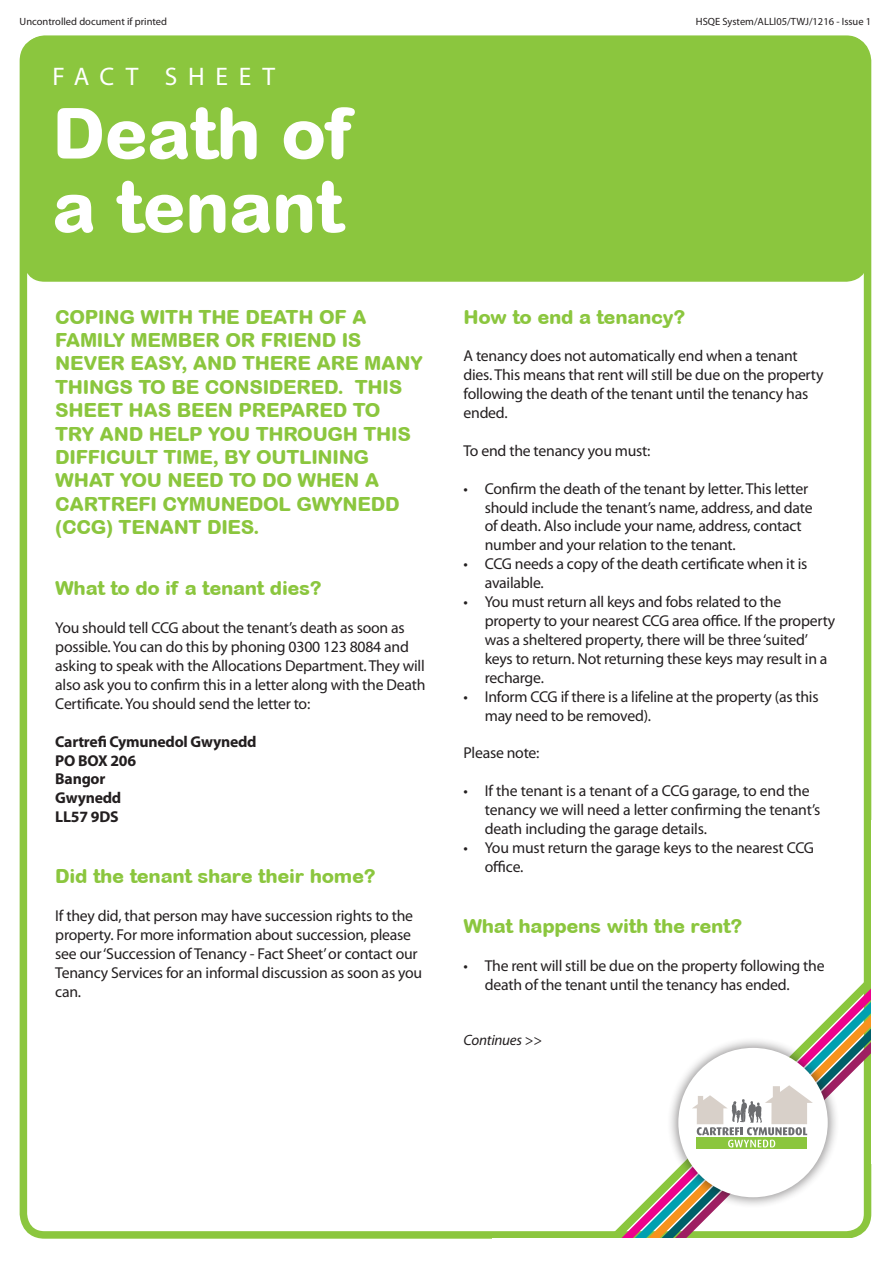
<style>
.page{position:relative;width:893px;height:1263px;background:#fff}
.page>*{position:absolute;margin:0;border:0;box-sizing:border-box;transform-origin:0 0}
.t1{font:800 70.5px "Arial Rounded MT";letter-spacing:-.01em;color:#fff}
.t2{font:25.5px "Myriad Pro";letter-spacing:.42em;color:#fff}
.t3{font:800 19.5px/23.4px "Arial Rounded MT";letter-spacing:-.015em;color:#8bc63e}
.t4{font:15.75px/18.9px "Myriad Pro";letter-spacing:-.015em;color:#231f20}
.t5{font:700 15.75px "Myriad Pro";letter-spacing:-.015em;color:#231f20}
.t6{font:italic 15px "Myriad Pro";letter-spacing:-.015em;color:#231f20}
.t7{font:10.5px "Myriad Pro";color:#231f20}
</style>
<div class="page">
<div style="left:23px;top:35px;width:844px;height:247px;background:#8bc63e;border-radius:21px"></div>
<div style="left:20px;top:36px;width:851px;height:1203px;border:8px solid #8bc63e;border-radius:21px"></div>
<svg style="left:533px;top:951px;width:339px;height:288px"></svg>
<div style="left:667px;top:1036px;width:172px;height:173px;background:#231f20;opacity:.45"></div>
<div style="left:678px;top:1048px;width:150px;height:149px;background:#fff;border-radius:50%"></div>
<svg style="left:696px;top:1147px;width:111px;height:2px"></svg>
<svg style="left:692px;top:1085px;width:121px;height:62px"></svg>
<div style="left:871px;top:821px;width:22px;height:343px;background:#fff"></div>
<p class="t7" style="left:20px;top:16px;width:149px">Uncontrolled document if printed</p>
<p class="t7" style="left:696px;top:16px;width:177px">HSQE System/ALLl05/TWJ/1216 - Issue 1</p>
<p class="t2" style="left:53px;top:63px;width:224px">FACT SHEET</p>
<p class="t1" style="left:52px;top:91px;width:300px">Death of</p>
<p class="t1" style="left:52px;top:165px;width:292px">a tenant</p>
<p class="t3" style="left:55px;top:305px;width:369px">COPING WITH THE DEATH OF A<br>FAMILY MEMBER OR FRIEND IS<br>NEVER EASY, AND THERE ARE MANY<br>THINGS TO BE CONSIDERED. THIS<br>SHEET HAS BEEN PREPARED TO<br>TRY AND HELP YOU THROUGH THIS<br>DIFFICULT TIME, BY OUTLINING<br>WHAT YOU NEED TO DO WHEN A<br>CARTREFI CYMUNEDOL GWYNEDD (CCG) TENANT DIES.</p>
<p class="t3" style="left:55px;top:576px;width:268px">What to do if a tenant dies?</p>
<p class="t4" style="left:55px;top:619px;width:372px">You should tell CCG about the tenant’s death as soon as possible. You can do this by phoning 0300 123 8084 and asking to speak with the Allocations Department. They will also ask you to confirm this in a letter along with the Death Certificate. You should send the letter to:</p>
<p class="t5" style="left:55px;top:731px;width:203px">Cartrefi Cymunedol Gwynedd</p>
<p class="t5" style="left:55px;top:750px;width:82px">PO BOX 206</p>
<p class="t5" style="left:55px;top:769px;width:52px">Bangor</p>
<p class="t5" style="left:55px;top:788px;width:68px">Gwynedd</p>
<p class="t5" style="left:55px;top:807px;width:65px">LL57 9DS</p>
<p class="t3" style="left:55px;top:864px;width:322px">Did the tenant share their home?</p>
<p class="t4" style="left:55px;top:907px;width:368px">If they did, that person may have succession rights to the property. For more information about succession, please see our ‘Succession of Tenancy - Fact Sheet’ or contact our Tenancy Services for an informal discussion as soon as you can.</p>
<p class="t3" style="left:463px;top:305px;width:223px">How to end a tenancy?</p>
<p class="t4" style="left:463px;top:347px;width:361px">A tenancy does not automatically end when a tenant dies. This means that rent will still be due on the property following the death of the tenant until the tenancy has ended.</p>
<p class="t4" style="left:463px;top:441px;width:188px">To end the tenancy you must:</p>
<p class="t4" style="left:485px;top:479px;width:329px;text-indent:-21px">• Confirm the death of the tenant by letter. This letter should include the tenant’s name, address, and date of death. Also include your name, address, contact number and your relation to the tenant.</p>
<p class="t4" style="left:485px;top:555px;width:324px;text-indent:-21px">• CCG needs a copy of the death certificate when it is available.</p>
<p class="t4" style="left:485px;top:593px;width:352px;text-indent:-21px">• You must return all keys and fobs related to the property to your nearest CCG area office. If the property was a sheltered property, there will be three ‘suited’ keys to return. Not returning these keys may result in a recharge.</p>
<p class="t4" style="left:485px;top:687px;width:335px;text-indent:-21px">• Inform CCG if there is a lifeline at the property (as this may need to be removed).</p>
<p class="t4" style="left:463px;top:744px;width:78px">Please note:</p>
<p class="t4" style="left:485px;top:782px;width:337px;text-indent:-21px">• If the tenant is a tenant of a CCG garage, to end the tenancy we will need a letter confirming the tenant’s death including the garage details.</p>
<p class="t4" style="left:485px;top:838px;width:331px;text-indent:-21px">• You must return the garage keys to the nearest CCG office.</p>
<p class="t3" style="left:463px;top:914px;width:280px">What happens with the rent?</p>
<p class="t4" style="left:485px;top:956px;width:341px;text-indent:-21px">• The rent will still be due on the property following the death of the tenant until the tenancy has ended.</p>
<p class="t6" style="left:463px;top:1032px;width:80px">Continues &gt;&gt;</p>
</div>
